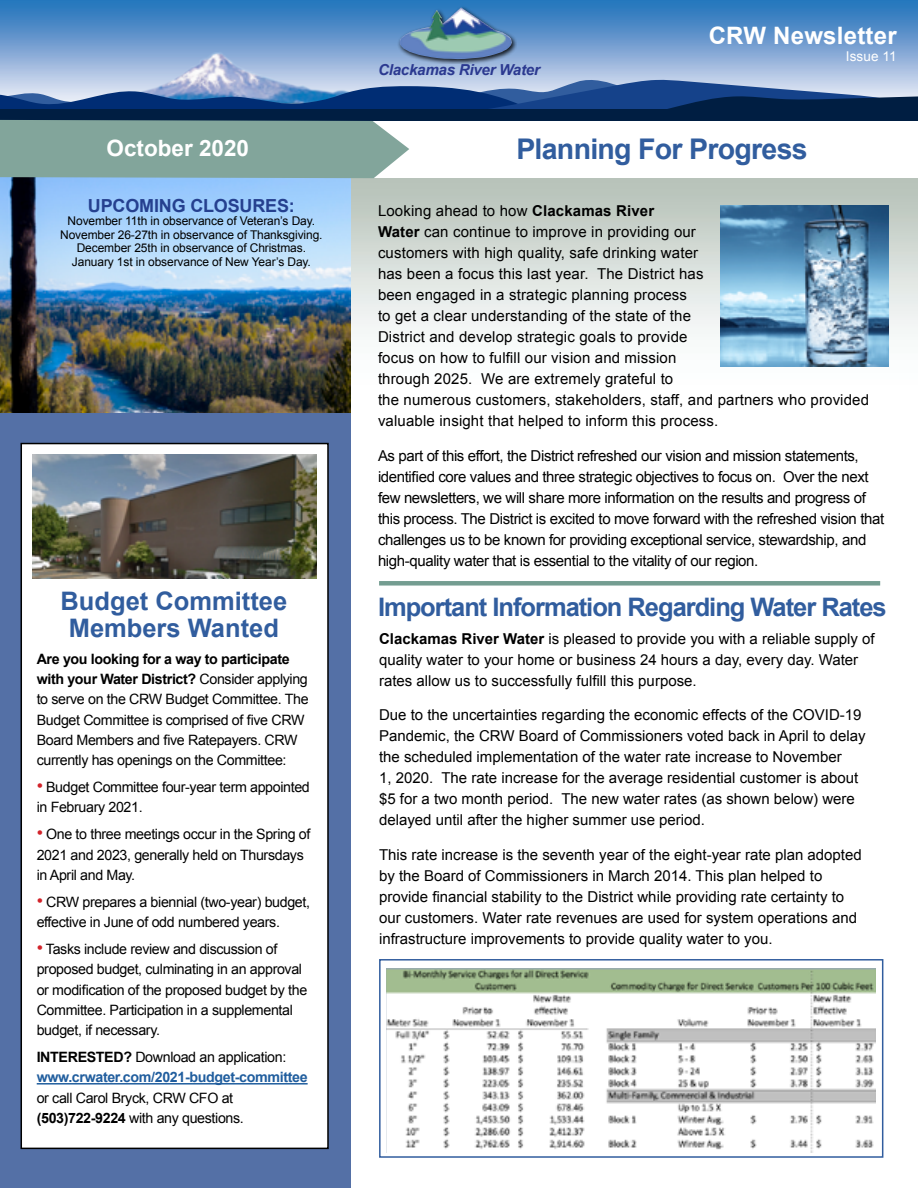
<style>
.page{position:relative;width:918px;height:1188px;background:#fff}
.page>*{position:absolute;margin:0;border:0;box-sizing:border-box;transform-origin:0 0}
.t1{font:700 28.5px "Arial";letter-spacing:-.025em;color:#315d9e}
.t2{font:700 25.5px "Arial";letter-spacing:-.04em;color:#315d9e}
.t3{font:700 25.5px/27px "Arial";color:#315d9e;text-align:center}
.t4{font:700 24px "Arial";letter-spacing:.01em;color:#fff}
.t5{font:700 22.5px "Arial";color:#fff}
.t6{font:700 18px "Arial";letter-spacing:-.01em;color:#25408f}
.t7{font:italic 700 15.15px "Arial";letter-spacing:-.02em;color:#2b3990}
.t8{font:15px/21px "Arial";color:#000}
.t9{font:15px/21px "Arial";letter-spacing:-.025em;color:#000}
.t10{font:14.25px/20.2px "Arial";letter-spacing:-.025em;color:#000}
.t11{font:700 14.25px/20.2px "Arial";letter-spacing:-.025em;color:#215e9e}
.t12{font:13.5px "Arial";letter-spacing:.01em;color:#fff}
.t13{font:12px/13.5px "Arial";letter-spacing:-.01em;color:#000;text-align:center}
.s1{font-weight:700}
.s2{font-size:18px;color:#d2232a}
.s3{color:#000}
.s4{font-weight:400;color:#000}
</style>
<div class="page">
<div style="left:335px;top:178px;width:583px;height:206px;background:linear-gradient(to bottom,#b8c3b9,#fff)"></div>
<div style="left:0;top:411px;width:350px;height:777px;background:#5470a6"></div>
<svg style="left:0;top:0;width:918px;height:77px;background:#6497cd"></svg>
<img style="left:114px;top:48px;width:250px;height:29px">
<div style="left:21px;top:444px;width:307px;height:704px;background:#fff"></div>
<div style="left:21px;top:443px;width:308px;height:706px;border:2px solid #000"></div>
<hr style="left:37px;top:1083px;width:271px;height:2px;background:#215e9e">
<img style="left:0;top:178px;width:350px;height:235px">
<svg style="left:0;top:77px;width:918px;height:101px"></svg>
<div style="left:397px;top:6px;width:120px;height:58px;background:#000;opacity:.85"></div>
<img style="left:400px;top:8px;width:112px;height:51px">
<img style="left:720px;top:205px;width:169px;height:161px">
<img style="left:32px;top:455px;width:284px;height:124px">
<div style="left:379px;top:959px;width:504px;height:199px;background:#fff;border:2px solid #315d9e"></div>
<img style="left:387px;top:968px;width:488px;height:184px">
<div style="left:379px;top:581px;width:501px;height:5px;background:#749d91"></div>
<h3 class="t5" style="left:107px;top:134px;width:144px">October 2020</h3>
<p class="t6" style="left:88px;top:194px;width:208px">UPCOMING CLOSURES:</p>
<p class="t13" style="left:60px;top:214px;width:264px">November 11th in observance of Veteran’s Day.<br>November 26-27th in observance of Thanksgiving.<br>December 25th in observance of Christmas.<br>January 1st in observance of New Year’s Day.</p>
<p class="t7" style="left:378px;top:59px;width:163px">Clackamas River Water</p>
<h3 class="t4" style="left:709px;top:20px;width:190px">CRW Newsletter</h3>
<p class="t12" style="left:846px;top:47px;width:52px">Issue 11</p>
<h1 class="t1" style="left:516px;top:130px;width:293px">Planning For Progress</h1>
<p class="t8" style="left:378px;top:201px;width:493px">Looking ahead to how <span class="s1">Clackamas River<br>Water</span> can continue to improve in providing our<br>customers with high quality, safe drinking water<br>has been a focus this last year. The District has<br>been engaged in a strategic planning process<br>to get a clear understanding of the state of the<br>District and develop strategic goals to provide<br>focus on how to fulfill our vision and mission<br>through 2025. We are extremely grateful to<br>the numerous customers, stakeholders, staff, and partners who provided valuable insight that helped to inform this process.</p>
<p class="t9" style="left:378px;top:445px;width:508px">As part of this effort, the District refreshed our vision and mission statements, identified core values and three strategic objectives to focus on. Over the next few newsletters, we will share more information on the results and progress of this process. The District is excited to move forward with the refreshed vision that challenges us to be known for providing exceptional service, stewardship, and high-quality water that is essential to the vitality of our region.</p>
<h2 class="t3" style="left:61px;top:589px;width:228px">Budget Committee<br>Members Wanted</h2>
<h2 class="t2" style="left:378px;top:591px;width:510px">Important Information Regarding Water Rates</h2>
<p class="t8" style="left:379px;top:628px;width:497px"><span class="s1">Clackamas River Water</span> is pleased to provide you with a reliable supply of quality water to your home or business 24 hours a day, every day. Water rates allow us to successfully fulfill this purpose.</p>
<p class="t8" style="left:379px;top:705px;width:488px">Due to the uncertainties regarding the economic effects of the COVID-19<br>Pandemic, the CRW Board of Commissioners voted back in April to delay the scheduled implementation of the water rate increase to November<br>1, 2020. The rate increase for the average residential customer is about $5 for a two month period. The new water rates (as shown below) were delayed until after the higher summer use period.</p>
<p class="t8" style="left:379px;top:844px;width:484px">This rate increase is the seventh year of the eight-year rate plan adopted by the Board of Commissioners in March 2014. This plan helped to provide financial stability to the District while providing rate certainty to our customers. Water rate revenues are used for system operations and infrastructure improvements to provide quality water to you.</p>
<p class="t10" style="left:37px;top:649px;width:273px"><span class="s1">Are you looking for a way to participate with your Water District?</span> Consider applying to serve on the CRW Budget Committee. The Budget Committee is comprised of five CRW Board Members and five Ratepayers. CRW currently has openings on the Committee:</p>
<p class="t10" style="left:37px;top:777px;width:275px"><span class="s2">•</span> Budget Committee four-year term appointed in February 2021.</p>
<p class="t10" style="left:37px;top:824px;width:275px"><span class="s2">•</span> One to three meetings occur in the Spring of<br>2021 and 2023, generally held on Thursdays in April and May.</p>
<p class="t10" style="left:37px;top:892px;width:275px"><span class="s2">•</span> CRW prepares a biennial (two-year) budget, effective in June of odd numbered years.</p>
<p class="t10" style="left:37px;top:939px;width:272px"><span class="s2">•</span> Tasks include review and discussion of proposed budget, culminating in an approval or modification of the proposed budget by the Committee. Participation in a supplemental budget, if necessary.</p>
<p class="t11" style="left:37px;top:1047px;width:272px"><span class="s3">INTERESTED?</span> <span class="s4">Download an application: </span>www.crwater.com/2021-budget-committee</p>
<p class="t10" style="left:37px;top:1088px;width:209px">or call Carol Bryck, CRW CFO at <span class="s1">(503)722-9224</span> with any questions.</p>
</div>
